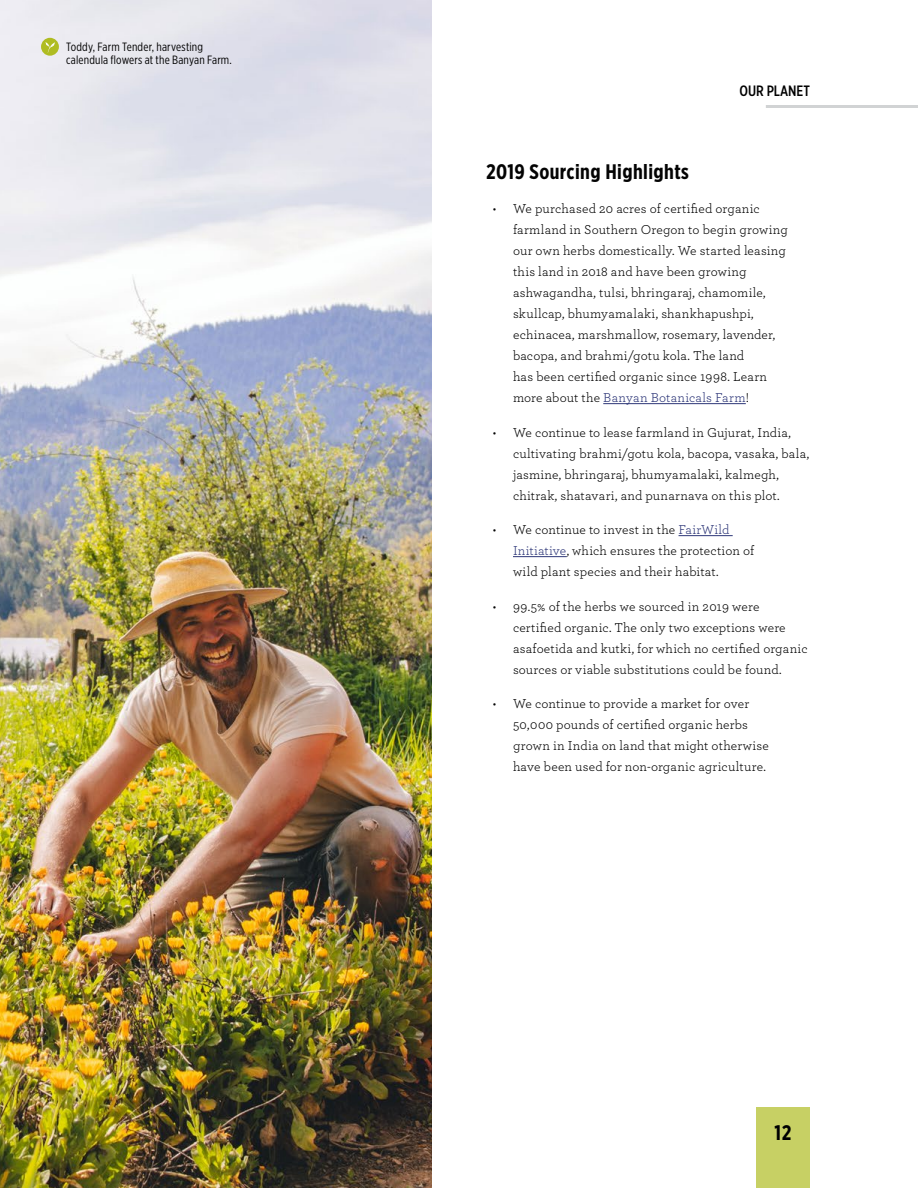
<style>
.page{position:relative;width:918px;height:1188px;background:#fff}
.page>*{position:absolute;margin:0;border:0;box-sizing:border-box;transform-origin:0 0}
.t1{font:700 21px "Gotham X Narrow";letter-spacing:.02em;color:#000101}
.t2{font:500 15px "Gotham X Narrow";color:#000}
.t3{font:13.5px/21px "Archer";letter-spacing:.01em;color:#000}
.t4{font:12px/13.5px "Gotham X Narrow";letter-spacing:.015em;color:#000}
.s1{color:#2a3376}
</style>
<div class="page">
<div style="left:756px;top:1107px;width:54px;height:81px;background:#c7d064"></div>
<hr style="left:603px;top:403px;width:143px;height:1px;background:#2a3376">
<hr style="left:679px;top:535px;width:54px;height:1px;background:#2a3376">
<hr style="left:513px;top:556px;width:54px;height:1px;background:#2a3376">
<hr style="left:766px;top:105px;width:152px;height:3px;background:#d1d3d4">
<img style="left:0;top:0;width:432px;height:1188px">
<div style="left:41px;top:38px;width:18px;height:18px;background:#afbc22;border-radius:50%"></div>
<svg style="left:45px;top:42px;width:10px;height:11px"></svg>
<p class="t4" style="left:66px;top:40px;width:167px">Toddy, Farm Tender, harvesting calendula flowers at the Banyan Farm.</p>
<p class="t2" style="left:740px;top:82px;width:72px">OUR PLANET</p>
<h1 class="t1" style="left:486px;top:158px;width:204px">2019 Sourcing Highlights</h1>
<p class="t3" style="left:513px;top:198px;width:276px;text-indent:-20px">• We purchased 20 acres of certified organic farmland in Southern Oregon to begin growing our own herbs domestically. We started leasing this land in 2018 and have been growing ashwagandha, tulsi, bhringaraj, chamomile, skullcap, bhumyamalaki, shankhapushpi, echinacea, marshmallow, rosemary, lavender, bacopa, and brahmi/gotu kola. The land<br>has been certified organic since 1998. Learn more about the <span class="s1">Banyan Botanicals Farm</span>!</p>
<p class="t3" style="left:513px;top:421px;width:298px;text-indent:-20px">• We continue to lease farmland in Gujurat, India, cultivating brahmi/gotu kola, bacopa, vasaka, bala, jasmine, bhringaraj, bhumyamalaki, kalmegh, chitrak, shatavari, and punarnava on this plot.</p>
<p class="t3" style="left:513px;top:519px;width:243px;text-indent:-20px">• We continue to invest in the <span class="s1">FairWild<br>Initiative</span>, which ensures the protection of wild plant species and their habitat.</p>
<p class="t3" style="left:513px;top:595px;width:296px;text-indent:-20px">• 99.5% of the herbs we sourced in 2019 were certified organic. The only two exceptions were asafoetida and kutki, for which no certified organic sources or viable substitutions could be found.</p>
<p class="t3" style="left:513px;top:693px;width:257px;text-indent:-20px">• We continue to provide a market for over 50,000 pounds of certified organic herbs grown in India on land that might otherwise have been used for non-organic agriculture.</p>
<h1 class="t1" style="left:775px;top:1120px;width:18px">12</h1>
</div>
